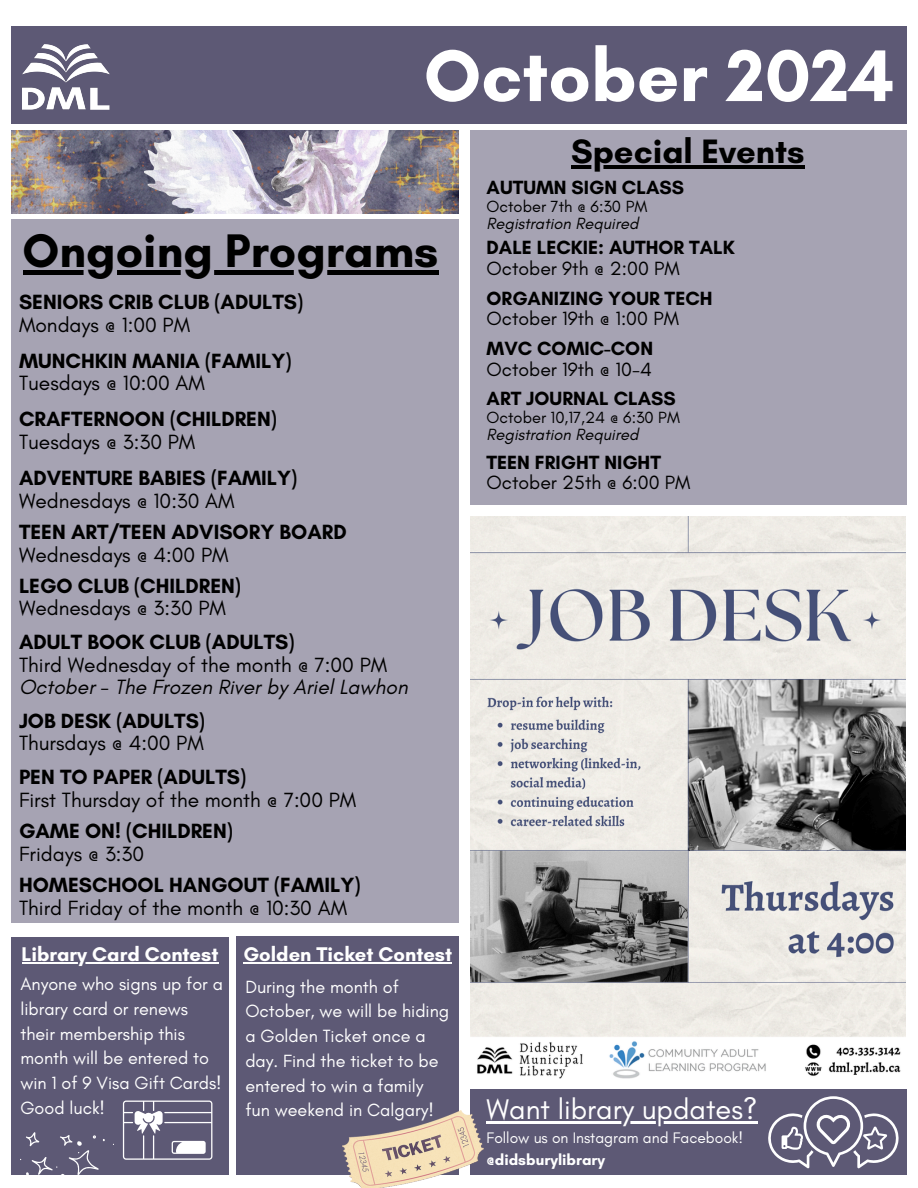
<style>
.page{position:relative;width:918px;height:1188px;background:#fff}
.page>*{position:absolute;margin:0;border:0;box-sizing:border-box;transform-origin:0 0}
.t1{font:700 74.55px "Glacial Indifference";color:#fff}
.t2{font:700 48px "Glacial Indifference";color:#000}
.t3{font:700 34.5px "Glacial Indifference";color:#000}
.t4{font:28.95px "Glacial Indifference";color:#fff}
.t5{font:700 26.25px "Glacial Indifference";color:#fff}
.t6{font:700 21px "Glacial Indifference";color:#000}
.t7{font:21px "Glacial Indifference";color:#000}
.t8{font:italic 21px "Glacial Indifference";color:#000}
.t9{font:700 20.25px "Glacial Indifference";color:#fff}
.t10{font:700 19.5px "Glacial Indifference";color:#000}
.t11{font:19.5px "Glacial Indifference";color:#000}
.t12{font:18px/24.8px "Glacial Indifference";color:#fff}
.t13{font:italic 16.5px "Glacial Indifference";color:#000}
.t14{font:16.5px "Glacial Indifference";color:#000}
.t15{font:15.6px/21.3px "Glacial Indifference";color:#fff}
.s1{font-weight:700}
</style>
<div class="page">
<div style="left:11px;top:26px;width:896px;height:98px;background:#5d5975"></div>
<div style="left:11px;top:220px;width:448px;height:703px;background:#a6a3b3"></div>
<div style="left:470px;top:130px;width:436px;height:375px;background:#a6a3b3"></div>
<div style="left:470px;top:1089px;width:437px;height:86px;background:#5d5975"></div>
<div style="left:237px;top:936px;width:222px;height:238px;background:#5d5975"></div>
<img style="left:22px;top:44px;width:88px;height:66px">
<div style="left:11px;top:937px;width:218px;height:237px;background:#5d5975"></div>
<img style="left:470px;top:517px;width:436px;height:561px">
<img style="left:11px;top:131px;width:448px;height:82px">
<img style="left:145px;top:131px;width:246px;height:82px">
<svg style="left:768px;top:1096px;width:131px;height:72px"></svg>
<svg style="left:123px;top:1101px;width:89px;height:59px"></svg>
<svg style="left:11px;top:1132px;width:104px;height:43px"></svg>
<img style="left:342px;top:1110px;width:142px;height:78px">
<hr style="left:243px;top:963px;width:209px;height:1px;background:#fff">
<svg style="left:23px;top:270px;width:416px;height:5px;fill:#000"></svg>
<hr style="left:571px;top:166px;width:234px;height:3px;background:#000">
<hr style="left:487px;top:1122px;width:271px;height:2px;background:#fff">
<hr style="left:22px;top:963px;width:196px;height:1px;background:#fff">
<p class="t1" style="left:424px;top:30px;width:472px">October 2024</p>
<p class="t2" style="left:23px;top:221px;width:417px">Ongoing Programs</p>
<p class="t6" style="left:19px;top:289px;width:286px">SENIORS CRIB CLUB (ADULTS)</p>
<p class="t7" style="left:19px;top:312px;width:173px">Mondays @ 1:00 PM</p>
<p class="t6" style="left:19px;top:348px;width:274px">MUNCHKIN MANIA (FAMILY)</p>
<p class="t7" style="left:19px;top:370px;width:187px">Tuesdays @ 10:00 AM</p>
<p class="t6" style="left:19px;top:407px;width:259px">CRAFTERNOON (CHILDREN)</p>
<p class="t7" style="left:19px;top:429px;width:178px">Tuesdays @ 3:30 PM</p>
<p class="t6" style="left:19px;top:465px;width:280px">ADVENTURE BABIES (FAMILY)</p>
<p class="t7" style="left:19px;top:488px;width:217px">Wednesdays @ 10:30 AM</p>
<p class="t6" style="left:19px;top:519px;width:329px">TEEN ART/TEEN ADVISORY BOARD</p>
<p class="t7" style="left:19px;top:542px;width:211px">Wednesdays @ 4:00 PM</p>
<p class="t6" style="left:19px;top:573px;width:224px">LEGO CLUB (CHILDREN)</p>
<p class="t7" style="left:19px;top:595px;width:208px">Wednesdays @ 3:30 PM</p>
<p class="t6" style="left:19px;top:629px;width:277px">ADULT BOOK CLUB (ADULTS)</p>
<p class="t7" style="left:19px;top:652px;width:370px">Third Wednesday of the month @ 7:00 PM</p>
<p class="t8" style="left:19px;top:674px;width:390px">October - The Frozen River by Ariel Lawhon</p>
<p class="t6" style="left:19px;top:708px;width:188px">JOB DESK (ADULTS)</p>
<p class="t7" style="left:19px;top:730px;width:186px">Thursdays @ 4:00 PM</p>
<p class="t6" style="left:19px;top:764px;width:229px">PEN TO PAPER (ADULTS)</p>
<p class="t7" style="left:19px;top:787px;width:339px">First Thursday of the month @ 7:00 PM</p>
<p class="t6" style="left:19px;top:818px;width:215px">GAME ON! (CHILDREN)</p>
<p class="t7" style="left:19px;top:841px;width:127px">Fridays @ 3:30</p>
<p class="t6" style="left:19px;top:872px;width:343px">HOMESCHOOL HANGOUT (FAMILY)</p>
<p class="t7" style="left:19px;top:895px;width:330px">Third Friday of the month @ 10:30 AM</p>
<h1 class="t5" style="left:17px;top:943px;width:207px">May We Suggest</h1>
<p class="t9" style="left:243px;top:942px;width:210px">Golden Ticket Contest</p>
<h4 class="t9" style="left:22px;top:942px;width:198px">Library Card Contest</h4>
<h5 class="t12" style="left:20px;top:972px;width:204px">Anyone who signs up for a library card or renews their membership this month will be entered to win 1 of 9 Visa Gift Cards!<br>Good luck!</h5>
<p class="t12" style="left:245px;top:974px;width:205px">During the month of<br>October, we will be hiding a Golden Ticket once a day. Find the ticket to be entered to win a family fun weekend in Calgary!</p>
<p class="t3" style="left:571px;top:130px;width:235px">Special Events</p>
<p class="t10" style="left:487px;top:175px;width:199px">AUTUMN SIGN CLASS</p>
<p class="t14" style="left:487px;top:196px;width:162px">October 7th @ 6:30 PM</p>
<p class="t13" style="left:487px;top:213px;width:153px">Registration Required</p>
<p class="t10" style="left:487px;top:236px;width:250px">DALE LECKIE: AUTHOR TALK</p>
<p class="t11" style="left:487px;top:256px;width:195px">October 9th @ 2:00 PM</p>
<p class="t10" style="left:487px;top:286px;width:228px">ORGANIZING YOUR TECH</p>
<p class="t11" style="left:487px;top:307px;width:194px">October 19th @ 1:00 PM</p>
<p class="t10" style="left:487px;top:337px;width:168px">MVC COMIC-CON</p>
<p class="t11" style="left:487px;top:357px;width:167px">October 19th @ 10-4</p>
<p class="t10" style="left:487px;top:387px;width:191px">ART JOURNAL CLASS</p>
<p class="t14" style="left:487px;top:408px;width:195px">October 10,17,24 @ 6:30 PM</p>
<p class="t13" style="left:487px;top:425px;width:153px">Registration Required</p>
<p class="t10" style="left:487px;top:451px;width:176px">TEEN FRIGHT NIGHT</p>
<p class="t11" style="left:487px;top:471px;width:205px">October 25th @ 6:00 PM</p>
<p class="t4" style="left:487px;top:1092px;width:273px">Want library updates?</p>
<p class="t15" style="left:487px;top:1127px;width:258px">Follow us on Instagram and Facebook! <span class="s1">@didsburylibrary</span></p>
</div>
